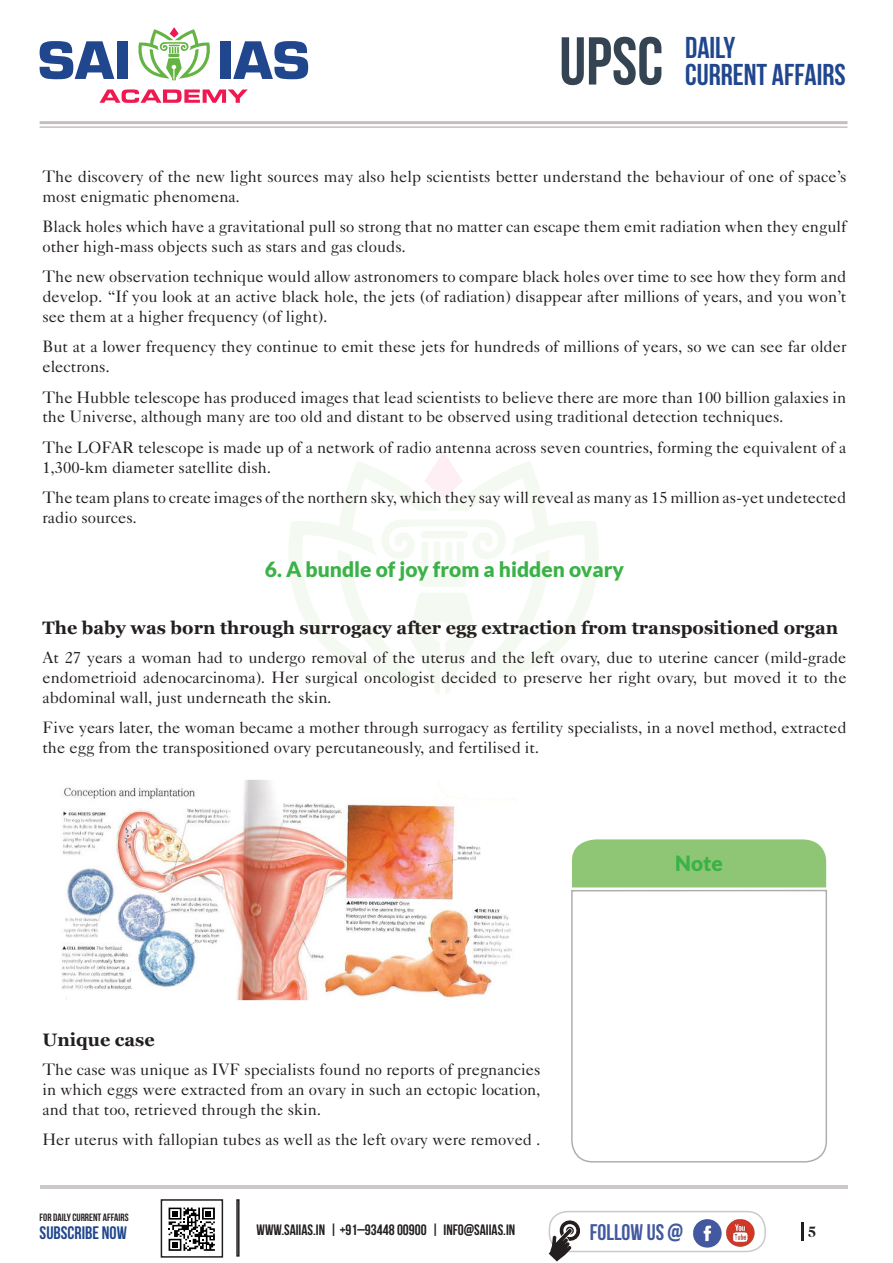
<style>
.page{position:relative;width:893px;height:1263px;background:#fff}
.page>*{position:absolute;margin:0;border:0;box-sizing:border-box;transform-origin:0 0}
.t1{font:700 67.5px "Bebas Neue";color:#354452}
.t2{font:700 30px/27px "Bebas Neue";color:#20468e}
.t3{font:700 22.5px "Bebas Neue";color:#4259a0}
.t4{font:900 21px "Lato";color:#3ab247}
.t5{font:700 18px "Georgia";color:#241f1f}
.t6{font:700 18px "Bebas Neue";color:#20468e}
.t7{font:16.5px/19.8px "Caslon Five Forty LT";color:#241f1f}
.t8{font:700 15px "Bebas Neue";color:#241f1f}
.t9{font:700 13.5px "Caslon";color:#241f1f}
.t10{font:700 10.5px "Bebas Neue";color:#241f1f}
</style>
<div class="page">
<hr style="left:40px;top:1185px;width:807px;height:4px;background:#cdc9cb">
<svg style="left:289px;top:452px;width:309px;height:242px"></svg>
<svg style="left:40px;top:41px;width:74px;height:38px"></svg>
<div style="left:117px;top:41px;width:11px;height:38px;background:#20468e"></div>
<div style="left:220px;top:41px;width:10px;height:38px;background:#20468e"></div>
<svg style="left:233px;top:41px;width:75px;height:38px"></svg>
<svg style="left:100px;top:89px;width:148px;height:14px"></svg>
<svg style="left:138px;top:27px;width:72px;height:54px"></svg>
<div style="left:572px;top:839px;width:254px;height:48px;background:#8fc675"></div>
<svg style="left:571px;top:889px;width:256px;height:274px"></svg>
<svg style="left:801px;top:1222px;width:2px;height:19px"></svg>
<svg style="left:168px;top:1207px;width:47px;height:44px"></svg>
<div style="left:161px;top:1199px;width:62px;height:58px;border:2px solid #241f1f"></div>
<div style="left:236px;top:1199px;width:4px;height:57px;border:2px solid #241f1f"></div>
<div style="left:549px;top:1211px;width:217px;height:41px;border:2px solid #cdc9cb;border-radius:18px"></div>
<img style="left:693px;top:1219px;width:62px;height:29px">
<svg style="left:549px;top:1219px;width:32px;height:42px"></svg>
<hr style="left:40px;top:121px;width:807px;height:3px;background:#c6bfc1">
<hr style="left:40px;top:126px;width:807px;height:2px;background:#c6bfc1">
<img style="left:61px;top:780px;width:451px;height:220px">
<h1 class="t1" style="left:559px;top:24px;width:105px">UPSC</h1>
<h2 class="t2" style="left:685px;top:34px;width:162px">DAILY<br>CURRENT AFFAIRS</h2>
<p class="t7" style="left:42px;top:166px;width:806px">The discovery of the new light sources may also help scientists better understand the behaviour of one of space’s most enigmatic phenomena.</p>
<p class="t7" style="left:42px;top:216px;width:806px">Black holes which have a gravitational pull so strong that no matter can escape them emit radiation when they engulf other high-mass objects such as stars and gas clouds.</p>
<p class="t7" style="left:42px;top:267px;width:805px;text-align:justify">The new observation technique would allow astronomers to compare black holes over time to see how they form and develop. “If you look at an active black hole, the jets (of radiation) disappear after millions of years, and you won’t see them at a higher frequency (of light).</p>
<p class="t7" style="left:42px;top:337px;width:806px">But at a lower frequency they continue to emit these jets for hundreds of millions of years, so we can see far older electrons.</p>
<p class="t7" style="left:42px;top:387px;width:805px">The Hubble telescope has produced images that lead scientists to believe there are more than 100 billion galaxies in the Universe, although many are too old and distant to be observed using traditional detection techniques.</p>
<p class="t7" style="left:42px;top:437px;width:806px">The LOFAR telescope is made up of a network of radio antenna across seven countries, forming the equivalent of a<br>1,300-km diameter satellite dish.</p>
<p class="t7" style="left:42px;top:487px;width:805px">The team plans to create images of the northern sky, which they say will reveal as many as 15 million as-yet undetected radio sources.</p>
<p class="t4" style="left:265px;top:557px;width:361px">6. A bundle of joy from a hidden ovary</p>
<p class="t5" style="left:42px;top:618px;width:797px">The baby was born through surrogacy after egg extraction from transpositioned organ</p>
<p class="t7" style="left:42px;top:647px;width:806px;text-align:justify">At 27 years a woman had to undergo removal of the uterus and the left ovary, due to uterine cancer (mild-grade endometrioid adenocarcinoma). Her surgical oncologist decided to preserve her right ovary, but moved it to the abdominal wall, just underneath the skin.</p>
<p class="t7" style="left:42px;top:717px;width:805px">Five years later, the woman became a mother through surrogacy as fertility specialists, in a novel method, extracted the egg from the transpositioned ovary percutaneously, and fertilised it.</p>
<p class="t5" style="left:42px;top:1030px;width:114px">Unique case</p>
<p class="t7" style="left:42px;top:1059px;width:500px;text-align:justify">The case was unique as IVF specialists found no reports of pregnancies in which eggs were extracted from an ovary in such an ectopic location, and that too, retrieved through the skin.</p>
<p class="t7" style="left:42px;top:1129px;width:500px">Her uterus with fallopian tubes as well as the left ovary were removed .</p>
<p class="t4" style="left:675px;top:850px;width:49px">Note</p>
<p class="t10" style="left:40px;top:1211px;width:91px">FOR DAILY CURRENT AFFAIRS</p>
<p class="t6" style="left:40px;top:1223px;width:89px">SUBSCRIBE NOW</p>
<h3 class="t3" style="left:590px;top:1220px;width:95px">FOLLOW US @</h3>
<p class="t8" style="left:257px;top:1221px;width:260px">WWW.SAIIAS.IN | +91–93448 00900 | INFO@SAIIAS.IN</p>
<p class="t9" style="left:808px;top:1223px;width:10px">5</p>
</div>
